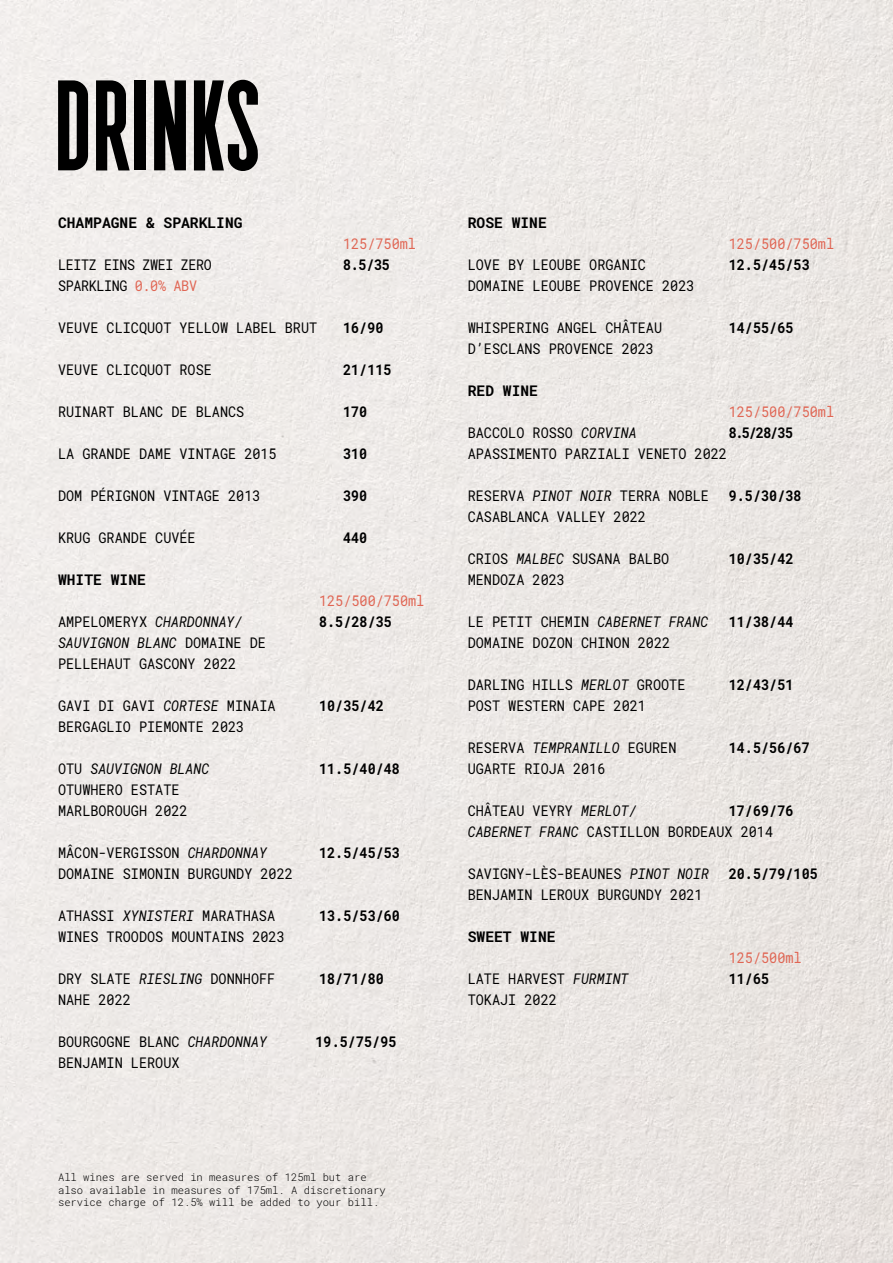
<style>
.page{position:relative;width:893px;height:1263px;background:#fff}
.page>*{position:absolute;margin:0;border:0;box-sizing:border-box;transform-origin:0 0}
.t1{font:135px "II Balfron";color:#000}
.t2{font:14.7px/21px "Roboto Mono";color:#000;scale:.92 1}
.t3{font:700 14.7px "Roboto Mono";color:#000;scale:.92 1}
.t4{font:14.7px "Roboto Mono";color:#e06654;scale:.92 1}
.t5{font:700 14.7px "Roboto Mono";color:#000}
.t6{font:14.7px "Roboto Mono";letter-spacing:-.025em;color:#000;scale:.91 1}
.t7{font:italic 14.7px "Roboto Mono";color:#000;scale:.92 1}
.t8{font:300 10.5px/12.6px "Roboto Mono";color:#000}
.s1{color:#e06654}
.s2{font-style:italic}
.s3{font-style:normal}
.s4{font-weight:700}
</style>
<div class="page">
<img style="left:0;top:0;width:893px;height:1263px">
<h1 class="t1" style="left:54px;top:65px;width:208px">DRINKS</h1>
<p class="t5" style="left:58px;top:212px;width:186px">CHAMPAGNE &amp; SPARKLING</p>
<p class="t4" style="left:343px;top:233px;width:81px">125/750ml</p>
<p class="t6" style="left:58px;top:254px;width:170px">LEITZ EINS ZWEI ZERO</p>
<p class="t3" style="left:343px;top:254px;width:52px">8.5/35</p>
<p class="t6" style="left:58px;top:275px;width:154px">SPARKLING <span class="s1">0.0% ABV</span></p>
<p class="t2" style="left:58px;top:317px;width:283px">VEUVE CLICQUOT YELLOW LABEL BRUT</p>
<p class="t3" style="left:343px;top:317px;width:46px">16/90</p>
<p class="t2" style="left:58px;top:359px;width:169px">VEUVE CLICQUOT ROSE</p>
<p class="t3" style="left:343px;top:359px;width:54px">21/115</p>
<p class="t2" style="left:58px;top:401px;width:204px">RUINART BLANC DE BLANCS</p>
<p class="t3" style="left:343px;top:401px;width:28px">170</p>
<p class="t2" style="left:58px;top:443px;width:239px">LA GRANDE DAME VINTAGE 2015</p>
<p class="t3" style="left:343px;top:443px;width:28px">310</p>
<p class="t2" style="left:58px;top:485px;width:222px">DOM PÉRIGNON VINTAGE 2013</p>
<p class="t3" style="left:343px;top:485px;width:28px">390</p>
<p class="t2" style="left:58px;top:527px;width:151px">KRUG GRANDE CUVÉE</p>
<p class="t3" style="left:343px;top:527px;width:28px">440</p>
<p class="t5" style="left:58px;top:569px;width:89px">WHITE WINE</p>
<p class="t4" style="left:319px;top:590px;width:116px">125/500/750ml</p>
<p class="t2" style="left:58px;top:611px;width:202px">AMPELOMERYX <span class="s2">CHARDONNAY/</span></p>
<p class="t3" style="left:319px;top:611px;width:81px">8.5/28/35</p>
<p class="t2" style="left:58px;top:632px;width:228px"><span class="s2">SAUVIGNON BLANC</span> DOMAINE DE<br>PELLEHAUT GASCONY 2022</p>
<p class="t2" style="left:58px;top:695px;width:238px">GAVI DI GAVI <span class="s2">CORTESE</span> MINAIA</p>
<p class="t3" style="left:319px;top:695px;width:72px">10/35/42</p>
<p class="t2" style="left:58px;top:716px;width:204px">BERGAGLIO PIEMONTE 2023</p>
<p class="t7" style="left:58px;top:758px;width:166px"><span class="s3">OTU</span> SAUVIGNON BLANC</p>
<p class="t3" style="left:319px;top:758px;width:90px">11.5/40/48</p>
<p class="t2" style="left:58px;top:779px;width:142px">OTUWHERO ESTATE<br>MARLBOROUGH 2022</p>
<p class="t2" style="left:58px;top:842px;width:229px">MÂCON-VERGISSON <span class="s2">CHARDONNAY</span></p>
<p class="t3" style="left:319px;top:842px;width:90px">12.5/45/53</p>
<p class="t2" style="left:58px;top:863px;width:257px">DOMAINE SIMONIN BURGUNDY 2022</p>
<p class="t2" style="left:58px;top:905px;width:238px">ATHASSI <span class="s2">XYNISTERI</span> MARATHASA</p>
<p class="t3" style="left:319px;top:905px;width:90px">13.5/53/60</p>
<p class="t2" style="left:58px;top:926px;width:248px">WINES TROODOS MOUNTAINS 2023</p>
<p class="t2" style="left:58px;top:968px;width:238px">DRY SLATE <span class="s2">RIESLING</span> DONNHOFF</p>
<p class="t3" style="left:319px;top:968px;width:72px">18/71/80</p>
<p class="t2" style="left:58px;top:989px;width:81px">NAHE 2022</p>
<p class="t2" style="left:58px;top:1031px;width:229px">BOURGOGNE BLANC <span class="s2">CHARDONNAY</span></p>
<p class="t3" style="left:316px;top:1031px;width:90px">19.5/75/95</p>
<p class="t2" style="left:58px;top:1052px;width:134px">BENJAMIN LEROUX</p>
<p class="t8" style="left:58px;top:1170px;width:329px">All wines are served in measures of 125ml but are also available in measures of 175ml. A discretionary service charge of 12.5% will be added to your bill.</p>
<p class="t5" style="left:468px;top:212px;width:81px">ROSE WINE</p>
<p class="t4" style="left:729px;top:233px;width:116px">125/500/750ml</p>
<p class="t2" style="left:468px;top:254px;width:195px">LOVE BY LEOUBE ORGANIC</p>
<p class="t3" style="left:729px;top:254px;width:90px">12.5/45/53</p>
<p class="t2" style="left:468px;top:275px;width:248px">DOMAINE LEOUBE PROVENCE 2023</p>
<p class="t2" style="left:468px;top:317px;width:213px">WHISPERING ANGEL CHÂTEAU</p>
<p class="t3" style="left:729px;top:317px;width:72px">14/55/65</p>
<p class="t2" style="left:468px;top:338px;width:204px">D’ESCLANS PROVENCE 2023</p>
<p class="t5" style="left:468px;top:380px;width:72px">RED WINE</p>
<p class="t4" style="left:729px;top:401px;width:116px">125/500/750ml</p>
<p class="t2" style="left:468px;top:422px;width:185px">BACCOLO ROSSO <span class="s2">CORVINA</span></p>
<p class="t3" style="left:729px;top:422px;width:71px">8.5/28/35</p>
<p class="t2" style="left:468px;top:443px;width:283px">APASSIMENTO PARZIALI VENETO 2022</p>
<p class="t2" style="left:468px;top:485px;width:264px">RESERVA <span class="s2">PINOT NOIR</span> TERRA NOBLE</p>
<p class="t3" style="left:729px;top:485px;width:81px">9.5/30/38</p>
<p class="t2" style="left:468px;top:506px;width:195px">CASABLANCA VALLEY 2022</p>
<p class="t2" style="left:468px;top:548px;width:220px">CRIOS <span class="s2">MALBEC</span> SUSANA BALBO</p>
<p class="t3" style="left:729px;top:548px;width:72px">10/35/42</p>
<p class="t2" style="left:468px;top:569px;width:107px">MENDOZA 2023</p>
<p class="t2" style="left:468px;top:611px;width:263px">LE PETIT CHEMIN <span class="s2">CABERNET FRANC</span></p>
<p class="t3" style="left:729px;top:611px;width:72px">11/38/44</p>
<p class="t2" style="left:468px;top:632px;width:222px">DOMAINE DOZON CHINON 2022</p>
<p class="t2" style="left:468px;top:674px;width:238px">DARLING HILLS <span class="s2">MERLOT</span> GROOTE</p>
<p class="t3" style="left:729px;top:674px;width:72px">12/43/51</p>
<p class="t2" style="left:468px;top:695px;width:195px">POST WESTERN CAPE 2021</p>
<p class="t2" style="left:468px;top:737px;width:228px">RESERVA <span class="s2">TEMPRANILLO</span> EGUREN</p>
<p class="t3" style="left:729px;top:737px;width:90px">14.5/56/67</p>
<p class="t2" style="left:468px;top:758px;width:151px">UGARTE RIOJA 2016</p>
<p class="t2" style="left:468px;top:800px;width:185px">CHÂTEAU VEYRY <span class="s2">MERLOT/</span></p>
<p class="t2" style="left:468px;top:800px;width:356px;text-indent:261px"><span class="s4">17/69/76<br></span><span class="s2">CABERNET FRANC</span> CASTILLON BORDEAUX 2014</p>
<p class="t2" style="left:468px;top:863px;width:264px">SAVIGNY-LÈS-BEAUNES <span class="s2">PINOT NOIR</span></p>
<p class="t3" style="left:729px;top:863px;width:98px">20.5/79/105</p>
<p class="t2" style="left:468px;top:884px;width:257px">BENJAMIN LEROUX BURGUNDY 2021</p>
<p class="t5" style="left:468px;top:926px;width:89px">SWEET WINE</p>
<p class="t4" style="left:729px;top:947px;width:81px">125/500ml</p>
<p class="t2" style="left:468px;top:968px;width:176px">LATE HARVEST <span class="s2">FURMINT</span></p>
<p class="t3" style="left:729px;top:968px;width:46px">11/65</p>
<p class="t2" style="left:468px;top:989px;width:98px">TOKAJI 2022</p>
</div>
